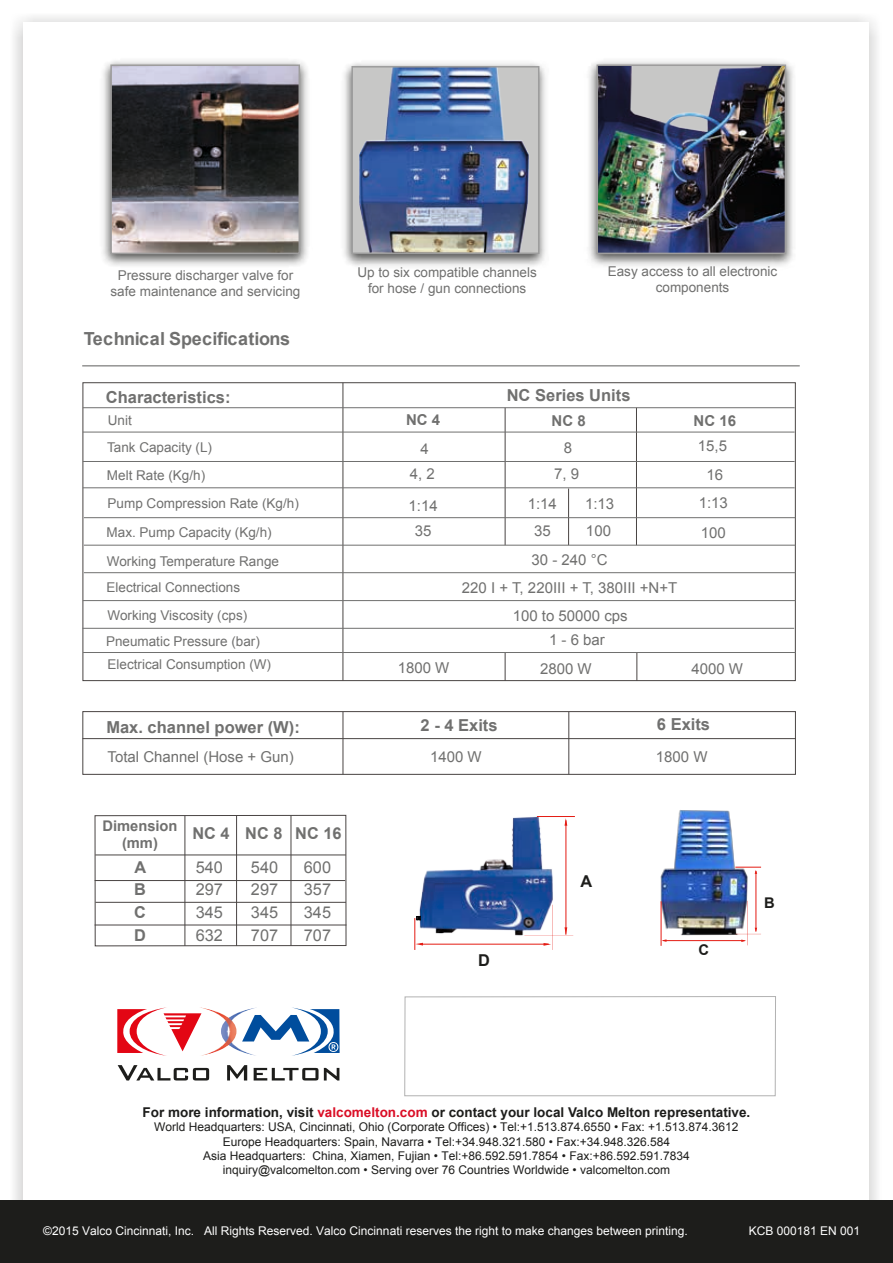
<style>
.page{position:relative;width:893px;height:1263px;background:#fff}
.page>*{position:absolute;margin:0;border:0;box-sizing:border-box;transform-origin:0 0}
.t1{font:700 18px "Arial";color:#70706f}
.t2{font:700 16.5px "Arial";color:#70706f}
.t3{font:16.35px/22.8px "Arial";color:#70706f;text-align:justify}
.t4{font:700 16.35px/22.8px "Arial";color:#70706f;text-align:justify}
.t5{font:700 16.35px "Arial";color:#1d1d1b}
.t6{font:15px/28.3px "Arial";color:#70706f;text-align:center}
.t7{font:700 15px "Arial";color:#70706f}
.t8{font:700 14.7px/16.4px "Arial";color:#70706f;text-align:center}
.t9{font:700 14.7px "Arial";color:#1d1d1b}
.t10{font:13.5px/16.5px "Arial";color:#70706f}
.t11{font:700 13.5px "Arial";color:#1d1d1b}
.t12{font:12px/14.4px "Arial";color:#1d1d1b;text-align:center}
.t13{font:12px "Arial";color:#fff}
.s1{color:#da0e26}
</style>
<div class="page">
<div style="left:0;top:1200px;width:893px;height:63px;background:#1d1d1b"></div>
<img style="left:236px;top:1011px;width:6px;height:41px">
<img style="left:201px;top:1007px;width:35px;height:49px">
<svg style="left:118px;top:1065px;width:221px;height:15px"></svg>
<svg style="left:117px;top:1007px;width:84px;height:49px"></svg>
<svg style="left:242px;top:1007px;width:98px;height:49px"></svg>
<div style="left:405px;top:996px;width:371px;height:100px;border:1px solid #b2b2b2"></div>
<hr style="left:82px;top:365px;width:718px;height:1px;background:#70706f">
<svg style="left:94px;top:14px;width:253px;height:932px"></svg>
<svg style="left:82px;top:382px;width:714px;height:299px"></svg>
<hr style="left:83px;top:432px;width:712px;height:1px;background:#70706f">
<hr style="left:83px;top:461px;width:712px;height:1px;background:#70706f">
<hr style="left:83px;top:487px;width:712px;height:1px;background:#70706f">
<hr style="left:84px;top:517px;width:712px;height:1px;background:#70706f">
<hr style="left:84px;top:545px;width:712px;height:1px;background:#70706f">
<hr style="left:84px;top:572px;width:712px;height:1px;background:#70706f">
<hr style="left:83px;top:600px;width:713px;height:1px;background:#70706f">
<hr style="left:82px;top:628px;width:712px;height:1px;background:#70706f">
<hr style="left:83px;top:652px;width:713px;height:1px;background:#70706f">
<hr style="left:83px;top:407px;width:712px;height:1px;background:#70706f">
<svg style="left:82px;top:711px;width:714px;height:64px"></svg>
<hr style="left:343px;top:712px;width:1px;height:62px;background:#494443">
<hr style="left:82px;top:738px;width:714px;height:1px;background:#494443">
<hr style="left:568px;top:712px;width:1px;height:62px;background:#494443">
<img style="left:414px;top:816px;width:152px;height:127px">
<hr style="left:537px;top:816px;width:38px;height:1px;background:#e41b13">
<hr style="left:524px;top:935px;width:49px;height:1px;background:#e41b13">
<hr style="left:552px;top:905px;width:1px;height:45px;background:#e41b13">
<hr style="left:415px;top:918px;width:1px;height:32px;background:#e41b13">
<hr style="left:566px;top:820px;width:1px;height:115px;background:#e41b13">
<svg style="left:564px;top:818px;width:3px;height:8px"></svg>
<svg style="left:564px;top:927px;width:3px;height:8px"></svg>
<hr style="left:420px;top:944px;width:129px;height:1px;background:#e41b13">
<svg style="left:543px;top:943px;width:8px;height:3px"></svg>
<svg style="left:415px;top:943px;width:8px;height:2px"></svg>
<svg style="left:416px;top:916px;width:5px;height:4px"></svg>
<img style="left:338px;top:56px;width:208px;height:228px">
<img style="left:354px;top:69px;width:182px;height:182px">
<div style="left:351px;top:66px;width:188px;height:188px;border:2px solid #9d9d9d"></div>
<img style="left:660px;top:810px;width:101px;height:125px">
<hr style="left:756px;top:871px;width:1px;height:60px;background:#e41b13">
<svg style="left:735px;top:867px;width:26px;height:7px"></svg>
<hr style="left:663px;top:940px;width:82px;height:1px;background:#e41b13">
<svg style="left:735px;top:928px;width:26px;height:14px"></svg>
<hr style="left:747px;top:901px;width:1px;height:44px;background:#e41b13">
<hr style="left:661px;top:901px;width:1px;height:45px;background:#e41b13">
<img style="left:96px;top:55px;width:240px;height:219px">
<img style="left:113px;top:67px;width:184px;height:184px">
<div style="left:110px;top:64px;width:190px;height:190px;border:2px solid #9e9d9d"></div>
<img style="left:588px;top:61px;width:206px;height:205px">
<img style="left:599px;top:67px;width:184px;height:184px">
<div style="left:596px;top:64px;width:190px;height:190px;border:2px solid #9e9d9d"></div>
<p class="t10" style="left:111px;top:267px;width:191px;text-align:center">Pressure discharger valve for safe maintenance and servicing</p>
<p class="t10" style="left:608px;top:263px;width:171px;text-align:center">Easy access to all electronic components</p>
<p class="t10" style="left:358px;top:264px;width:181px;text-align:center">Up to six compatible channels for hose / gun connections</p>
<h1 class="t1" style="left:84px;top:327px;width:208px">Technical Specifications</h1>
<p class="t2" style="left:106px;top:386px;width:126px">Characteristics:</p>
<p class="t2" style="left:507px;top:384px;width:125px">NC Series Units</p>
<p class="t10" style="left:107px;top:439px;width:107px">Tank Capacity (L)</p>
<p class="t7" style="left:406px;top:410px;width:36px">NC 4</p>
<p class="t6" style="left:410px;top:437px;width:27px;line-height:24.9px">4<br>4, 2</p>
<p class="t6" style="left:409px;top:493px;width:31px;line-height:25.3px">1:14<br>35</p>
<p class="t7" style="left:551px;top:410px;width:36px">NC 8</p>
<p class="t6" style="left:554px;top:435px;width:27px;line-height:25.7px">8<br>7, 9</p>
<p class="t6" style="left:528px;top:490px;width:31px">1:14</p>
<p class="t6" style="left:585px;top:490px;width:31px">1:13</p>
<p class="t6" style="left:534px;top:517px;width:18px">35</p>
<p class="t6" style="left:586px;top:517px;width:27px">100</p>
<p class="t7" style="left:693px;top:410px;width:44px">NC 16</p>
<p class="t6" style="left:698px;top:432px;width:31px">15,5<br>16<br>1:13</p>
<p class="t6" style="left:701px;top:518px;width:27px">100</p>
<p class="t10" style="left:108px;top:412px;width:26px">Unit</p>
<p class="t10" style="left:107px;top:461px;width:193px;line-height:27.8px">Melt Rate (Kg/h)<br>Pump Compression Rate (Kg/h)</p>
<p class="t10" style="left:107px;top:518px;width:174px;line-height:29px">Max. Pump Capacity (Kg/h)<br>Working Temperature Range</p>
<p class="t10" style="left:107px;top:573px;width:142px;line-height:27.9px">Electrical Connections<br>Working Viscosity (cps)</p>
<p class="t10" style="left:106px;top:629px;width:167px;line-height:23.9px">Pneumatic Pressure (bar)<br>Electrical Consumption (W)</p>
<p class="t6" style="left:531px;top:545px;width:78px">30 - 240 °C</p>
<p class="t6" style="left:462px;top:574px;width:217px">220 I + T, 220III + T, 380III +N+T</p>
<p class="t6" style="left:549px;top:604px;width:80px;line-height:23.5px;text-align:left;text-indent:-36px">100 to 50000 cps<br>1 - 6 bar</p>
<p class="t6" style="left:398px;top:654px;width:53px">1800 W</p>
<p class="t6" style="left:540px;top:655px;width:53px">2800 W</p>
<p class="t6" style="left:691px;top:655px;width:53px">4000 W</p>
<p class="t2" style="left:106px;top:716px;width:195px">Max. channel power (W):</p>
<p class="t6" style="left:107px;top:743px;width:188px">Total Channel (Hose + Gun)</p>
<p class="t8" style="left:102px;top:818px;width:77px">Dimension (mm)</p>
<p class="t4" style="left:134px;top:856px;width:14px">A B C D</p>
<p class="t4" style="left:192px;top:822px;width:151px">NC 4 NC 8 NC 16</p>
<p class="t3" style="left:196px;top:855px;width:29px">540<br>297<br>345<br>632</p>
<p class="t3" style="left:251px;top:855px;width:29px">540<br>297<br>345<br>707</p>
<p class="t3" style="left:304px;top:855px;width:29px">600<br>357<br>345<br>707</p>
<p class="t2" style="left:421px;top:714px;width:79px">2 - 4 Exits</p>
<p class="t2" style="left:657px;top:714px;width:55px">6 Exits</p>
<p class="t6" style="left:656px;top:743px;width:53px">1800 W</p>
<p class="t6" style="left:430px;top:743px;width:53px">1400 W</p>
<p class="t5" style="left:478px;top:949px;width:13px">D</p>
<p class="t5" style="left:580px;top:870px;width:13px">A</p>
<p class="t9" style="left:698px;top:940px;width:12px">C</p>
<p class="t9" style="left:764px;top:893px;width:12px">B</p>
<p class="t11" style="left:143px;top:1103px;width:609px">For more information, visit <span class="s1">valcomelton.com</span> or contact your local Valco Melton representative.</p>
<p class="t12" style="left:154px;top:1120px;width:586px">World Headquarters: USA, Cincinnati, Ohio (Corporate Offices) • Tel:+1.513.874.6550 • Fax: +1.513.874.3612<br>Europe Headquarters: Spain, Navarra • Tel:+34.948.321.580 • Fax:+34.948.326.584<br>Asia Headquarters: China, Xiamen, Fujian • Tel:+86.592.591.7854 • Fax:+86.592.591.7834 inquiry@valcomelton.com • Serving over 76 Countries Worldwide • valcomelton.com</p>
<p class="t13" style="left:43px;top:1222px;width:646px">©2015 Valco Cincinnati, Inc. All Rights Reserved. Valco Cincinnati reserves the right to make changes between printing.</p>
<p class="t13" style="left:749px;top:1222px;width:113px">KCB 000181 EN 001</p>
</div>
